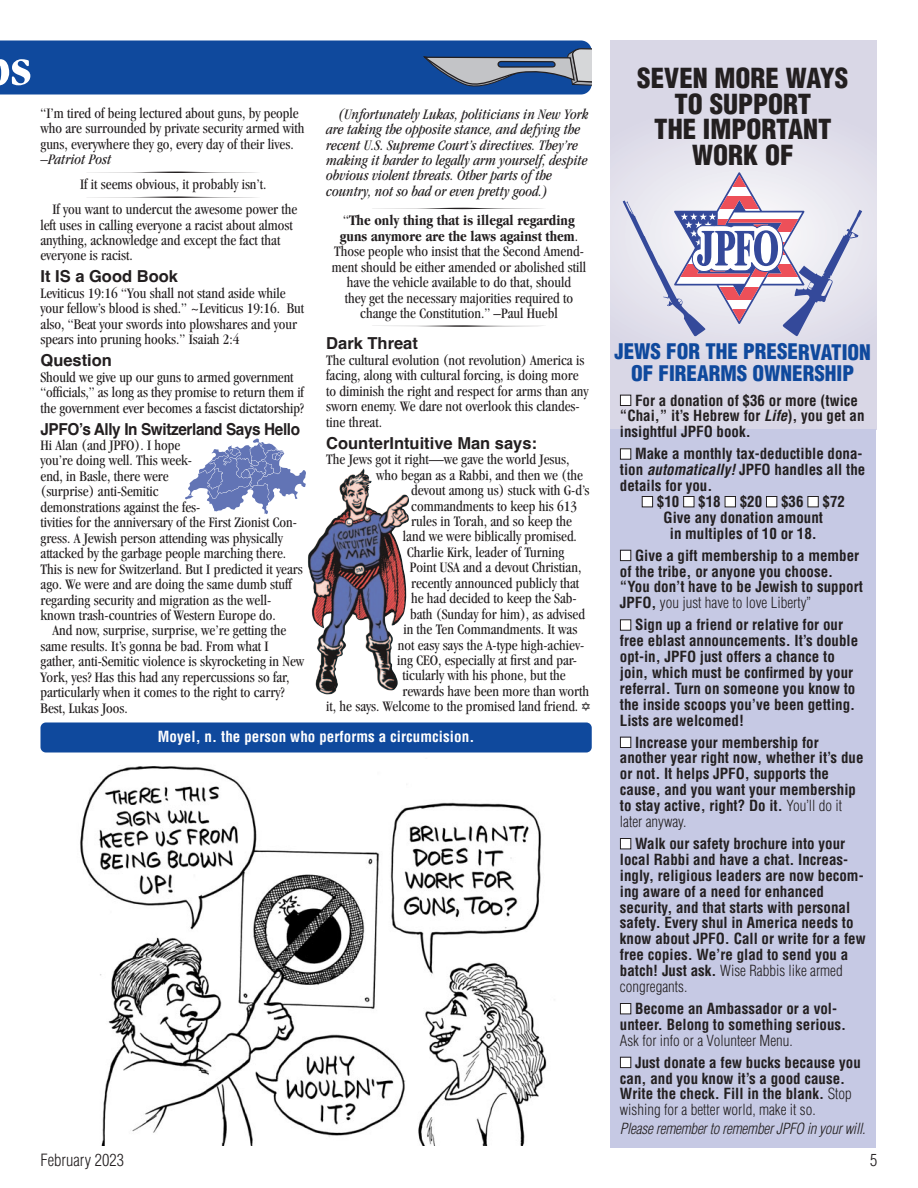
<style>
.page{position:relative;width:918px;height:1188px;background:#fff}
.page>*{position:absolute;margin:0;border:0;box-sizing:border-box;transform-origin:0 0}
.t1{font:700 condensed 54px "Garamond";color:#fff}
.t2{font:900 condensed 27px/26px "Helvetica";color:#231f20;text-align:center}
.t3{font:900 condensed 21px "Helvetica";color:#0f499d}
.t4{font:700 16.5px "Helvetica";color:#231f20}
.t5{font:700 16.5px "Helvetica";letter-spacing:-.025em;color:#231f20;scale:.93 1}
.t6{font:300 condensed 16.5px "Helvetica";color:#231f20}
.t7{font:condensed 15px/15.5px "Garamond";color:#231f20}
.t8{font:700 condensed 15px/15.9px "Helvetica";color:#231f20}
.t9{font:italic condensed 15px/15.5px "Garamond";color:#231f20}
.t10{font:700 condensed 15px "Garamond";color:#231f20}
.t11{font:700 condensed 15px "Helvetica";letter-spacing:.005em;color:#fff}
.t12{font:italic 300 condensed 15px "Helvetica";letter-spacing:-.015em;color:#231f20}
.s1{font-weight:400}
.s2{font-family:"Menlo";font-stretch:normal}
.s3{color:#fff}
.s4{font-style:italic}
.s5{font-weight:300}
</style>
<div class="page">
<svg style="left:0;top:40px;width:592px;height:55px;background:#22559f"></svg>
<div style="left:40px;top:722px;width:552px;height:31px;background:#0f499d;border-radius:5px"></div>
<div style="left:611px;top:40px;width:265px;height:390px;background:linear-gradient(to right,#dcdae8,#dcdae8)"></div>
<div style="left:611px;top:430px;width:265px;height:718px;background:#c6c9e4"></div>
<svg style="left:623px;top:172px;width:239px;height:165px"></svg>
<img style="left:308px;top:468px;width:101px;height:227px">
<svg style="left:185px;top:439px;width:121px;height:75px"></svg>
<img style="left:80px;top:766px;width:467px;height:379px">
<p class="t1" style="left:11px;top:47px;width:23px">s</p>
<p class="t7" style="left:40px;top:107px;width:266px">“I’m tired of being lectured about guns, by people who are surrounded by private security armed with guns, everywhere they go, every day of their lives.</p>
<p class="t9" style="left:41px;top:153px;width:72px">–Patriot Post</p>
<p class="t7" style="left:52px;top:203px;width:246px">If you want to undercut the awesome power the</p>
<p class="t7" style="left:80px;top:178px;width:188px">If it seems obvious, it probably isn’t.</p>
<p class="t7" style="left:40px;top:218px;width:254px">left uses in calling everyone a racist about almost anything, acknowledge and except the fact that</p>
<p class="t7" style="left:40px;top:249px;width:94px">everyone is racist.</p>
<p class="t4" style="left:40px;top:270px;width:139px">It IS a Good Book</p>
<p class="t7" style="left:40px;top:287px;width:265px">Leviticus 19:16 “You shall not stand aside while your fellow’s blood is shed.” ~Leviticus 19:16. But also, “Beat your swords into plowshares and your spears into pruning hooks.” Isaiah 2:4</p>
<p class="t4" style="left:40px;top:354px;width:73px">Question</p>
<p class="t7" style="left:40px;top:370px;width:265px">Should we give up our guns to armed government “officials,” as long as they promise to return them if the government ever becomes a fascist dictatorship?</p>
<p class="t5" style="left:41px;top:422px;width:281px">JPFO’s Ally In Switzerland Says Hello</p>
<p class="t7" style="left:40px;top:439px;width:264px">Hi Alan (and JPFO). I hope<br>you’re doing well. This week-<br>end, in Basle, there were<br>(surprise) anti-Semitic<br>demonstrations against the fes-<br>tivities for the anniversary of the First Zionist Con&shy;gress. A Jewish person attending was physically attacked by the garbage people marching there.<br>This is new for Switzerland. But I predicted it years ago. We were and are doing the same dumb stuff regarding security and migration as the well&shy;known trash-countries of Western Europe do.</p>
<p class="t7" style="left:40px;top:624px;width:265px;text-indent:12px">And now, surprise, surprise, we’re getting the same results. It’s gonna be bad. From what I gather, anti-Semitic violence is skyrocketing in New York, yes? Has this had any repercussions so far, particularly when it comes to the right to carry?<br>Best, Lukas Joos.</p>
<p class="t9" style="left:326px;top:107px;width:264px;text-indent:12px">(Unfortunately Lukas, politicians in New York are taking the opposite stance, and defying the recent U.S. Supreme Court’s directives. They’re making it harder to legally arm yourself, despite obvious violent threats. Other parts of the country, not so bad or even pretty good.)</p>
<p class="t10" style="left:340px;top:230px;width:240px">guns anymore are the laws against them<span class="s1">.</span></p>
<p class="t10" style="left:343px;top:215px;width:233px"><span class="s1">“</span>The only thing that is illegal regarding</p>
<p class="t7" style="left:332px;top:245px;width:256px;text-align:center">Those people who insist that the Second Amend&shy;ment should be either amended or abolished still have the vehicle available to do that, should<br>they get the necessary majorities required to</p>
<p class="t4" style="left:326px;top:337px;width:93px">Dark Threat</p>
<p class="t7" style="left:326px;top:354px;width:260px">The cultural evolution (not revolution) America is facing, along with cultural forcing, is doing more</p>
<p class="t7" style="left:360px;top:307px;width:199px">change the Constitution.” –Paul Huebl</p>
<p class="t7" style="left:326px;top:385px;width:264px">to diminish the right and respect for arms than any sworn enemy. We dare not overlook this clandes&shy;tine threat.</p>
<p class="t4" style="left:326px;top:436px;width:212px">CounterIntuitive Man says:</p>
<p class="t7" style="left:326px;top:453px;width:245px">The Jews got it right—we gave the world Jesus,</p>
<p class="t7" style="left:376px;top:468px;width:208px">who began as a Rabbi, and then we (the</p>
<p class="t7" style="left:411px;top:484px;width:180px">devout among us) stuck with G-d’s</p>
<p class="t7" style="left:411px;top:499px;width:167px">commandments to keep his 613</p>
<p class="t7" style="left:411px;top:515px;width:162px">rules in Torah, and so keep the</p>
<p class="t7" style="left:403px;top:530px;width:176px">land we were biblically promised.</p>
<p class="t7" style="left:407px;top:546px;width:159px">Charlie Kirk, leader of Turning</p>
<p class="t7" style="left:410px;top:561px;width:173px">Point USA and a devout Christian,</p>
<p class="t7" style="left:411px;top:576px;width:170px">recently announced publicly that</p>
<p class="t7" style="left:411px;top:592px;width:167px">he had decided to keep the Sab-</p>
<p class="t7" style="left:410px;top:607px;width:176px">bath (Sunday for him), as advised</p>
<p class="t7" style="left:403px;top:623px;width:176px">in the Ten Commandments. It was</p>
<p class="t7" style="left:398px;top:638px;width:188px">not easy says the A-type high-achiev-</p>
<p class="t7" style="left:397px;top:654px;width:181px">ing CEO, especially at first and par-</p>
<p class="t7" style="left:403px;top:669px;width:165px">ticularly with his phone, but the</p>
<p class="t7" style="left:402px;top:685px;width:188px">rewards have been more than worth</p>
<p class="t7" style="left:326px;top:700px;width:266px">it, he says. Welcome to the promised land friend. <span class="s2">✡</span></p>
<p class="t11" style="left:158px;top:731px;width:318px">Moyel, n. the person who performs a circumcision.</p>
<p class="t2" style="left:637px;top:67px;width:213px">SEVEN MORE WAYS</p>
<p class="t2" style="left:674px;top:93px;width:138px">TO SUPPORT</p>
<p class="t2" style="left:654px;top:119px;width:179px">THE IMPORTANT<br>WORK OF</p>
<p class="t3" style="left:614px;top:344px;width:258px">JEWS FOR THE PRESERVATION</p>
<p class="t3" style="left:631px;top:365px;width:224px">OF FIREARMS OWNERSHIP</p>
<p class="t8" style="left:620px;top:393px;width:246px"><span class="s3">■</span> For a donation of $36 or more (twice “Chai,” it’s Hebrew for <span class="s4">Life</span>), you get an insightful JPFO book.</p>
<p class="t8" style="left:620px;top:447px;width:247px"><span class="s3">■</span> Make a monthly tax-deductible dona&shy;tion <span class="s4">automatically!</span> JPFO handles all the details for you.</p>
<p class="t8" style="left:642px;top:495px;width:205px"><span class="s3">■</span> $10 <span class="s3">■</span> $18 <span class="s3">■</span> $20 <span class="s3">■</span> $36 <span class="s3">■</span> $72</p>
<p class="t8" style="left:664px;top:511px;width:161px;text-align:center">Give any donation amount in multiples of 10 or 18.</p>
<p class="t8" style="left:620px;top:548px;width:244px"><span class="s3">■</span> Give a gift membership to a member of the tribe, or anyone you choose. “You don’t have to be Jewish to support JPFO, <span class="s5">you just have to love Liberty”</span></p>
<p class="t8" style="left:620px;top:618px;width:240px"><span class="s3">■</span> Sign up a friend or relative for our free eblast announcements. It’s double opt-in, JPFO just offers a chance to join, which must be confirmed by your referral. Turn on someone you know to the inside scoops you’ve been getting.<br>Lists are welcomed!</p>
<p class="t8" style="left:620px;top:735px;width:245px"><span class="s3">■</span> Increase your membership for another year right now, whether it’s due or not. It helps JPFO, supports the cause, and you want your membership to stay active, right? Do it. <span class="s5">You’ll do it later anyway.</span></p>
<p class="t8" style="left:620px;top:837px;width:247px"><span class="s3">■</span> Walk our safety brochure into your local Rabbi and have a chat. Increas&shy;ingly, religious leaders are now becom&shy;ing aware of a need for enhanced security, and that starts with personal safety. Every shul in America needs to know about JPFO. Call or write for a few free copies. We’re glad to send you a batch! Just ask. <span class="s5">Wise Rabbis like armed congregants.</span></p>
<p class="t8" style="left:620px;top:1002px;width:228px"><span class="s3">■</span> Become an Ambassador or a vol&shy;unteer. Belong to something serious.<br><span class="s5">Ask for info or a Volunteer Menu.</span></p>
<p class="t8" style="left:620px;top:1055px;width:242px"><span class="s3">■</span> Just donate a few bucks because you can, and you know it’s a good cause.<br>Write the check. Fill in the blank. <span class="s5">Stop wishing for a better world, make it so.</span></p>
<p class="t12" style="left:620px;top:1123px;width:247px">Please remember to remember JPFO in your will.</p>
<p class="t6" style="left:40px;top:1154px;width:85px">February 2023</p>
<p class="t6" style="left:870px;top:1154px;width:9px">5</p>
</div>
